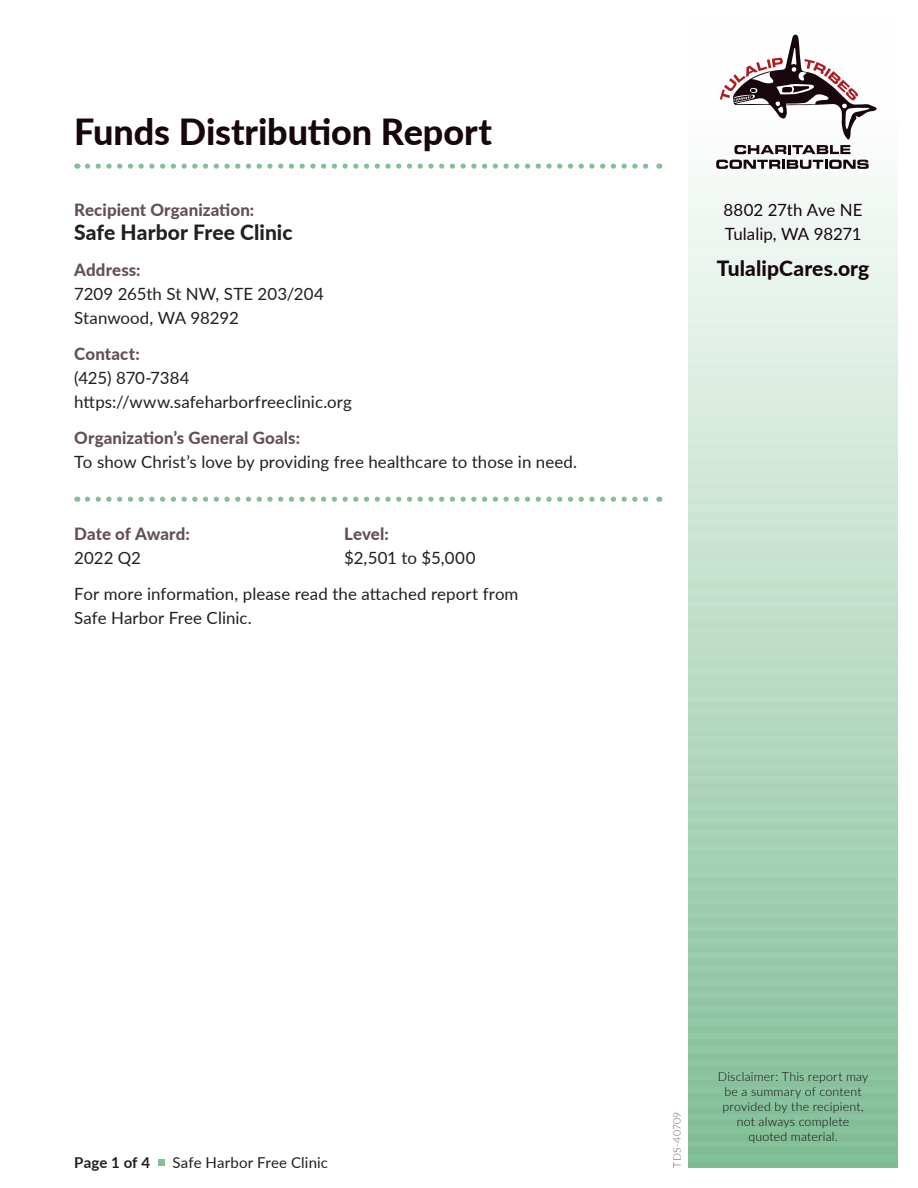
<style>
.page{position:relative;width:918px;height:1188px;background:#fff}
.page>*{position:absolute;margin:0;border:0;box-sizing:border-box;transform-origin:0 0}
.t1{font:800 36px "Lato";letter-spacing:-.005em;color:#17070d}
.ORGANIZATION_NAME{font:800 21px "Lato";letter-spacing:.005em;color:#231f20}
.t2{font:800 21px "Lato";letter-spacing:.005em;color:#17070d}
.BODY{font:16.8px/24px "Lato";letter-spacing:.005em;color:#231f20}
.SUBHEAD{font:800 16.8px "Lato";letter-spacing:.005em;color:#645052}
.t3{font:16.8px/24px "Lato";letter-spacing:-.005em;color:#17070d}
.t4{font:15px "Lato";letter-spacing:.01em;color:#231f20}
.t5{font:700 15px "Lato";letter-spacing:.005em;color:#231f20}
.t6{font:300 12.3px/14.9px "Lato";letter-spacing:.015em;color:#17070d;text-align:center}
.t7{font:300 10.5px "Lato";letter-spacing:.02em;color:#636366}
</style>
<div class="page">
<svg style="left:688px;top:159px;width:210px;height:1002px;background:#bcddc8"></svg>
<div style="left:688px;top:122px;width:210px;height:6px;background:#fbfdfc"></div>
<div style="left:688px;top:135px;width:210px;height:7px;background:#fafcfb"></div>
<div style="left:688px;top:148px;width:210px;height:7px;background:#f8fbf9"></div>
<div style="left:688px;top:162px;width:210px;height:7px;background:#f7fbf8"></div>
<div style="left:688px;top:176px;width:210px;height:6px;background:#f5f9f6"></div>
<div style="left:688px;top:189px;width:210px;height:7px;background:#f3f9f5"></div>
<div style="left:688px;top:202px;width:210px;height:7px;background:#f2f8f4"></div>
<div style="left:688px;top:216px;width:210px;height:7px;background:#f0f7f3"></div>
<div style="left:688px;top:230px;width:210px;height:6px;background:#eef6f1"></div>
<div style="left:688px;top:243px;width:210px;height:7px;background:#edf5f0"></div>
<div style="left:688px;top:256px;width:210px;height:7px;background:#ebf4ee"></div>
<div style="left:688px;top:270px;width:210px;height:7px;background:#eaf4ed"></div>
<div style="left:688px;top:284px;width:210px;height:6px;background:#e8f3eb"></div>
<div style="left:688px;top:297px;width:210px;height:7px;background:#e6f2ea"></div>
<div style="left:688px;top:310px;width:210px;height:7px;background:#e5f1e9"></div>
<div style="left:688px;top:324px;width:210px;height:7px;background:#e3f0e8"></div>
<div style="left:688px;top:338px;width:210px;height:6px;background:#e1efe6"></div>
<div style="left:688px;top:351px;width:210px;height:7px;background:#e0eee5"></div>
<div style="left:688px;top:364px;width:210px;height:7px;background:#deede3"></div>
<div style="left:688px;top:378px;width:210px;height:7px;background:#ddede2"></div>
<div style="left:688px;top:392px;width:210px;height:6px;background:#dbece0"></div>
<div style="left:688px;top:405px;width:210px;height:7px;background:#d9ebdf"></div>
<div style="left:688px;top:418px;width:210px;height:7px;background:#d8eade"></div>
<div style="left:688px;top:432px;width:210px;height:7px;background:#d6e9dd"></div>
<div style="left:688px;top:446px;width:210px;height:6px;background:#d4e8db"></div>
<div style="left:688px;top:459px;width:210px;height:7px;background:#d2e7da"></div>
<div style="left:688px;top:472px;width:210px;height:7px;background:#d1e7d8"></div>
<div style="left:688px;top:486px;width:210px;height:7px;background:#cfe6d7"></div>
<div style="left:688px;top:500px;width:210px;height:6px;background:#cde5d5"></div>
<div style="left:688px;top:513px;width:210px;height:7px;background:#cce4d4"></div>
<div style="left:688px;top:526px;width:210px;height:7px;background:#cae3d3"></div>
<div style="left:688px;top:540px;width:210px;height:7px;background:#c9e2d2"></div>
<div style="left:688px;top:554px;width:210px;height:6px;background:#c7e1d0"></div>
<div style="left:688px;top:567px;width:210px;height:7px;background:#c5e0cf"></div>
<div style="left:688px;top:580px;width:210px;height:7px;background:#c4e0cd"></div>
<div style="left:688px;top:594px;width:210px;height:7px;background:#c2dfcc"></div>
<div style="left:688px;top:608px;width:210px;height:6px;background:#c0deca"></div>
<div style="left:688px;top:621px;width:210px;height:7px;background:#bfddc9"></div>
<div style="left:688px;top:634px;width:210px;height:7px;background:#bedcc8"></div>
<div style="left:688px;top:648px;width:210px;height:7px;background:#bcdcc7"></div>
<div style="left:688px;top:662px;width:210px;height:6px;background:#badbc5"></div>
<div style="left:688px;top:675px;width:210px;height:7px;background:#b9dac4"></div>
<div style="left:688px;top:688px;width:210px;height:7px;background:#b7d9c3"></div>
<div style="left:688px;top:702px;width:210px;height:7px;background:#b6d8c2"></div>
<div style="left:688px;top:716px;width:210px;height:6px;background:#b4d7c0"></div>
<div style="left:688px;top:729px;width:210px;height:7px;background:#b2d6bf"></div>
<div style="left:688px;top:742px;width:210px;height:7px;background:#b1d5bd"></div>
<div style="left:688px;top:756px;width:210px;height:7px;background:#afd5bc"></div>
<div style="left:688px;top:770px;width:210px;height:6px;background:#aed4bb"></div>
<div style="left:688px;top:783px;width:210px;height:7px;background:#acd3b9"></div>
<div style="left:688px;top:796px;width:210px;height:7px;background:#aad2b8"></div>
<div style="left:688px;top:810px;width:210px;height:7px;background:#a9d1b7"></div>
<div style="left:688px;top:824px;width:210px;height:6px;background:#a7d0b5"></div>
<div style="left:688px;top:837px;width:210px;height:7px;background:#a5cfb4"></div>
<div style="left:688px;top:850px;width:210px;height:7px;background:#a3cfb2"></div>
<div style="left:688px;top:864px;width:210px;height:7px;background:#a2ceb1"></div>
<div style="left:688px;top:878px;width:210px;height:6px;background:#a0cdb0"></div>
<div style="left:688px;top:891px;width:210px;height:7px;background:#9eccae"></div>
<div style="left:688px;top:904px;width:210px;height:7px;background:#9dcbad"></div>
<div style="left:688px;top:918px;width:210px;height:7px;background:#9bcaab"></div>
<div style="left:688px;top:932px;width:210px;height:6px;background:#9ac9aa"></div>
<div style="left:688px;top:945px;width:210px;height:7px;background:#98c8a9"></div>
<div style="left:688px;top:958px;width:210px;height:7px;background:#96c8a7"></div>
<div style="left:688px;top:972px;width:210px;height:7px;background:#95c7a6"></div>
<div style="left:688px;top:986px;width:210px;height:6px;background:#93c6a5"></div>
<div style="left:688px;top:999px;width:210px;height:7px;background:#91c5a3"></div>
<div style="left:688px;top:1012px;width:210px;height:7px;background:#90c4a2"></div>
<div style="left:688px;top:1026px;width:210px;height:7px;background:#8ec3a0"></div>
<div style="left:688px;top:1040px;width:210px;height:6px;background:#8dc39f"></div>
<div style="left:688px;top:1053px;width:210px;height:7px;background:#8bc19e"></div>
<div style="left:688px;top:1066px;width:210px;height:7px;background:#89c19c"></div>
<div style="left:688px;top:1080px;width:210px;height:7px;background:#88c09b"></div>
<div style="left:688px;top:1094px;width:210px;height:6px;background:#86bf9a"></div>
<div style="left:688px;top:1107px;width:210px;height:7px;background:#84be98"></div>
<div style="left:688px;top:1120px;width:210px;height:7px;background:#83bd97"></div>
<div style="left:688px;top:1134px;width:210px;height:7px;background:#81bc95"></div>
<div style="left:688px;top:1148px;width:210px;height:6px;background:#80bc94"></div>
<div style="left:688px;top:1161px;width:210px;height:7px;background:#7ebb93"></div>
<svg style="left:719px;top:34px;width:158px;height:120px"></svg>
<svg style="left:716px;top:160px;width:153px;height:9px"></svg>
<svg style="left:87px;top:164px;width:573px;height:5px"></svg>
<svg style="left:87px;top:497px;width:573px;height:5px"></svg>
<div style="left:158px;top:1159px;width:7px;height:7px;background:#82c198"></div>
<p class="t1" style="left:74px;top:105px;width:419px">Funds Distribution Report</p>
<p class="SUBHEAD" style="left:74px;top:197px;width:182px">Recipient Organization:</p>
<p class="ORGANIZATION_NAME" style="left:74px;top:217px;width:220px">Safe Harbor Free Clinic</p>
<p class="SUBHEAD" style="left:74px;top:257px;width:68px">Address:</p>
<p class="BODY" style="left:74px;top:281px;width:251px">7209 265th St NW, STE 203/204</p>
<p class="BODY" style="left:74px;top:305px;width:166px">Stanwood, WA 98292</p>
<p class="SUBHEAD" style="left:74px;top:341px;width:67px">Contact:</p>
<p class="BODY" style="left:74px;top:365px;width:279px">(425) 870-7384 https://www.safeharborfreeclinic.org</p>
<p class="SUBHEAD" style="left:74px;top:425px;width:227px">Organization’s General Goals:</p>
<p class="BODY" style="left:74px;top:449px;width:504px">To show Christ’s love by providing free healthcare to those in need.</p>
<p class="SUBHEAD" style="left:74px;top:521px;width:117px">Date of Award:</p>
<p class="SUBHEAD" style="left:344px;top:521px;width:46px">Level:</p>
<p class="BODY" style="left:74px;top:545px;width:68px">2022 Q2</p>
<p class="BODY" style="left:344px;top:545px;width:133px">$2,501 to $5,000</p>
<p class="BODY" style="left:74px;top:581px;width:446px">For more information, please read the attached report from<br>Safe Harbor Free Clinic.</p>
<p class="t3" style="left:724px;top:197px;width:141px">8802 27th Ave NE<br>Tulalip, WA 98271</p>
<p class="t2" style="left:717px;top:253px;width:154px">TulalipCares.org</p>
<p class="t5" style="left:74px;top:1151px;width:77px">Page 1 of 4</p>
<p class="t4" style="left:173px;top:1152px;width:157px">Safe Harbor Free Clinic</p>
<p class="t7" style="left:670px;top:1168px;width:58px;rotate:-90deg">TDS-40709</p>
<p class="t6" style="left:718px;top:1069px;width:152px">Disclaimer: This report may be a summary of content provided by the recipient, not always complete quoted material.</p>
</div>
